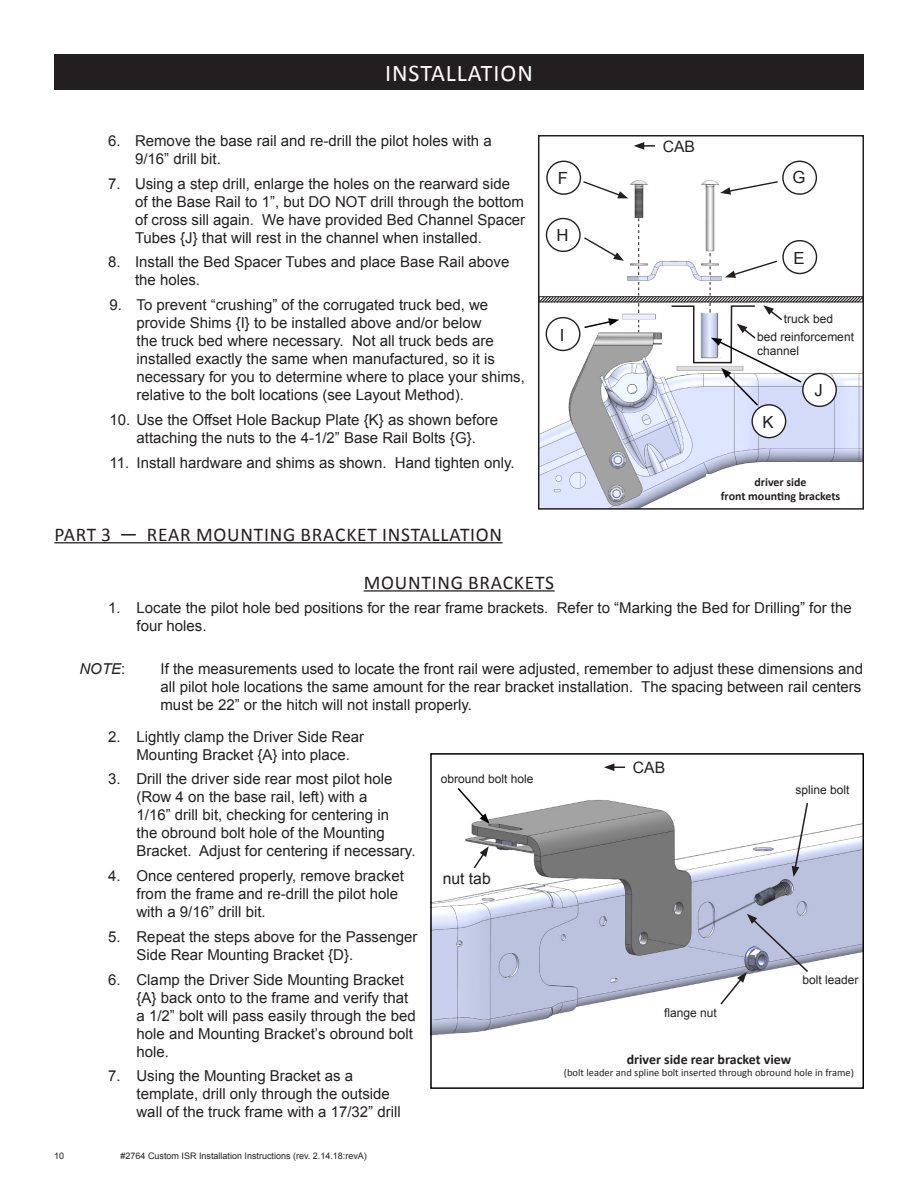
<style>
.page{position:relative;width:918px;height:1188px;background:#fff}
.page>*{position:absolute;margin:0;border:0;box-sizing:border-box;transform-origin:0 0}
.t1{font:24px "Calibri";letter-spacing:.04em;color:#fff}
.t2{font:19.5px "Calibri";letter-spacing:.04em;color:#231f20}
.t3{font:16.8px "Arial";color:#231f20}
.t4{font:15.75px "Arial";color:#231f20}
.t5{font:15px/18px "Arial";color:#231f20}
.t6{font:italic 15px "Arial";color:#231f20}
.t7{font:700 13.95px "Calibri";color:#231f20}
.t8{font:12px/14.4px "Arial";color:#231f20}
.t9{font:700 12px/14.2px "Calibri";color:#231f20;text-align:center}
.t10{font:10.5px "Calibri";color:#231f20}
.t11{font:9px "Arial";color:#231f20}
.s1{font-style:normal}
</style>
<div class="page">
<div style="left:54px;top:54px;width:810px;height:36px;background:#231f20"></div>
<hr style="left:54px;top:542px;width:449px;height:1px;background:#231f20">
<hr style="left:364px;top:590px;width:191px;height:2px;background:#231f20">
<img style="left:541px;top:160px;width:320px;height:347px">
<div style="left:538px;top:135px;width:326px;height:375px;border:2px solid #231f20"></div>
<div style="left:546px;top:161px;width:35px;height:34px;border:1px solid #231f20;border-radius:50%"></div>
<svg style="left:582px;top:180px;width:46px;height:18px"></svg>
<div style="left:782px;top:161px;width:35px;height:34px;border:1px solid #231f20;border-radius:50%"></div>
<svg style="left:720px;top:180px;width:59px;height:15px"></svg>
<div style="left:752px;top:405px;width:34px;height:33px;background:#fff;border-radius:50%"></div>
<div style="left:751px;top:404px;width:35px;height:34px;border:1px solid #231f20;border-radius:50%"></div>
<svg style="left:634px;top:142px;width:21px;height:8px"></svg>
<div style="left:706px;top:474px;width:149px;height:29px;background:#fff"></div>
<svg style="left:538px;top:218px;width:326px;height:189px"></svg>
<img style="left:433px;top:766px;width:428px;height:270px">
<div style="left:430px;top:753px;width:434px;height:336px;border:2px solid #000"></div>
<img style="left:698px;top:883px;width:78px;height:52px">
<svg style="left:719px;top:914px;width:91px;height:92px"></svg>
<svg style="left:792px;top:801px;width:17px;height:76px"></svg>
<svg style="left:472px;top:846px;width:17px;height:24px"></svg>
<svg style="left:604px;top:763px;width:21px;height:8px"></svg>
<svg style="left:456px;top:786px;width:34px;height:38px"></svg>
<h1 class="t1" style="left:385px;top:58px;width:149px">INSTALLATION</h1>
<p class="t5" style="left:135px;top:132px;width:358px;text-indent:-27px">6. Remove the base rail and re-drill the pilot holes with a<br>9/16” drill bit.</p>
<p class="t5" style="left:135px;top:175px;width:392px;text-indent:-27px">7. Using a step drill, enlarge the holes on the rearward side of the Base Rail to 1”, but DO NOT drill through the bottom of cross sill again. We have provided Bed Channel Spacer Tubes {J} that will rest in the channel when installed.</p>
<p class="t5" style="left:135px;top:253px;width:376px;text-indent:-27px">8. Install the Bed Spacer Tubes and place Base Rail above the holes.</p>
<p class="t5" style="left:136px;top:296px;width:390px;text-indent:-27px">9. To prevent “crushing” of the corrugated truck bed, we provide Shims {I} to be installed above and/or below<br>the truck bed where necessary. Not all truck beds are installed exactly the same when manufactured, so it is necessary for you to determine where to place your shims, relative to the bolt locations (see Layout Method).</p>
<p class="t5" style="left:110px;top:411px;width:390px;text-align:center">10. Use the Offset Hole Backup Plate {K} as shown before attaching the nuts to the 4-1/2” Base Rail Bolts {G}.</p>
<p class="t5" style="left:110px;top:454px;width:407px">11. Install hardware and shims as shown. Hand tighten only.</p>
<p class="t4" style="left:663px;top:136px;width:34px">CAB</p>
<p class="t3" style="left:558px;top:167px;width:12px">F</p>
<p class="t3" style="left:792px;top:166px;width:15px">G</p>
<p class="t3" style="left:556px;top:225px;width:14px">H</p>
<p class="t3" style="left:560px;top:324px;width:6px">I</p>
<p class="t3" style="left:793px;top:247px;width:13px">E</p>
<p class="t8" style="left:784px;top:311px;width:51px">truck bed</p>
<p class="t8" style="left:757px;top:330px;width:98px">bed reinforcement channel</p>
<p class="t3" style="left:763px;top:411px;width:13px">K</p>
<p class="t3" style="left:815px;top:379px;width:10px">J</p>
<p class="t9" style="left:721px;top:475px;width:121px">driver side<br>front mounting brackets</p>
<h2 class="t2" style="left:54px;top:522px;width:449px">PART 3 — REAR MOUNTING BRACKET INSTALLATION</h2>
<h2 class="t2" style="left:364px;top:570px;width:192px">MOUNTING BRACKETS</h2>
<p class="t5" style="left:136px;top:599px;width:717px;text-indent:-28px">1. Locate the pilot hole bed positions for the rear frame brackets. Refer to “Marking the Bed for Drilling” for the four holes.</p>
<p class="t6" style="left:80px;top:659px;width:47px">NOTE<span class="s1">:</span></p>
<p class="t5" style="left:160px;top:660px;width:704px">If the measurements used to locate the front rail were adjusted, remember to adjust these dimensions and all pilot hole locations the same amount for the rear bracket installation. The spacing between rail centers must be 22” or the hitch will not install properly.</p>
<p class="t5" style="left:136px;top:728px;width:229px;text-indent:-28px">2. Lightly clamp the Driver Side Rear<br>Mounting Bracket {A} into place.</p>
<p class="t5" style="left:136px;top:770px;width:281px;text-indent:-28px">3. Drill the driver side rear most pilot hole (Row 4 on the base rail, left) with a<br>1/16” drill bit, checking for centering in<br>the obround bolt hole of the Mounting Bracket. Adjust for centering if necessary.</p>
<p class="t5" style="left:136px;top:867px;width:269px;text-indent:-28px">4. Once centered properly, remove bracket from the frame and re-drill the pilot hole with a 9/16” drill bit.</p>
<p class="t5" style="left:136px;top:928px;width:282px;text-indent:-28px">5. Repeat the steps above for the Passenger<br>Side Rear Mounting Bracket {D}.</p>
<p class="t5" style="left:136px;top:971px;width:281px;text-indent:-28px">6. Clamp the Driver Side Mounting Bracket {A} back onto to the frame and verify that a 1/2” bolt will pass easily through the bed hole and Mounting Bracket’s obround bolt hole.</p>
<p class="t5" style="left:136px;top:1067px;width:266px;text-indent:-28px">7. Using the Mounting Bracket as a template, drill only through the outside wall of the truck frame with a 17/32” drill</p>
<p class="t4" style="left:633px;top:757px;width:34px">CAB</p>
<p class="t8" style="left:441px;top:772px;width:94px">obround bolt hole</p>
<p class="t8" style="left:795px;top:783px;width:56px">spline bolt</p>
<p class="t4" style="left:443px;top:868px;width:50px">nut tab</p>
<p class="t8" style="left:802px;top:973px;width:58px">bolt leader</p>
<p class="t8" style="left:664px;top:1005px;width:54px">flange nut</p>
<p class="t7" style="left:627px;top:1050px;width:166px">driver side rear bracket view</p>
<p class="t10" style="left:564px;top:1066px;width:292px">(bolt leader and spline bolt inserted through obround hole in frame)</p>
<p class="t11" style="left:54px;top:1150px;width:12px">10</p>
<p class="t11" style="left:121px;top:1150px;width:248px">#2764 Custom ISR Installation Instructions (rev. 2.14.18:revA)</p>
</div>
